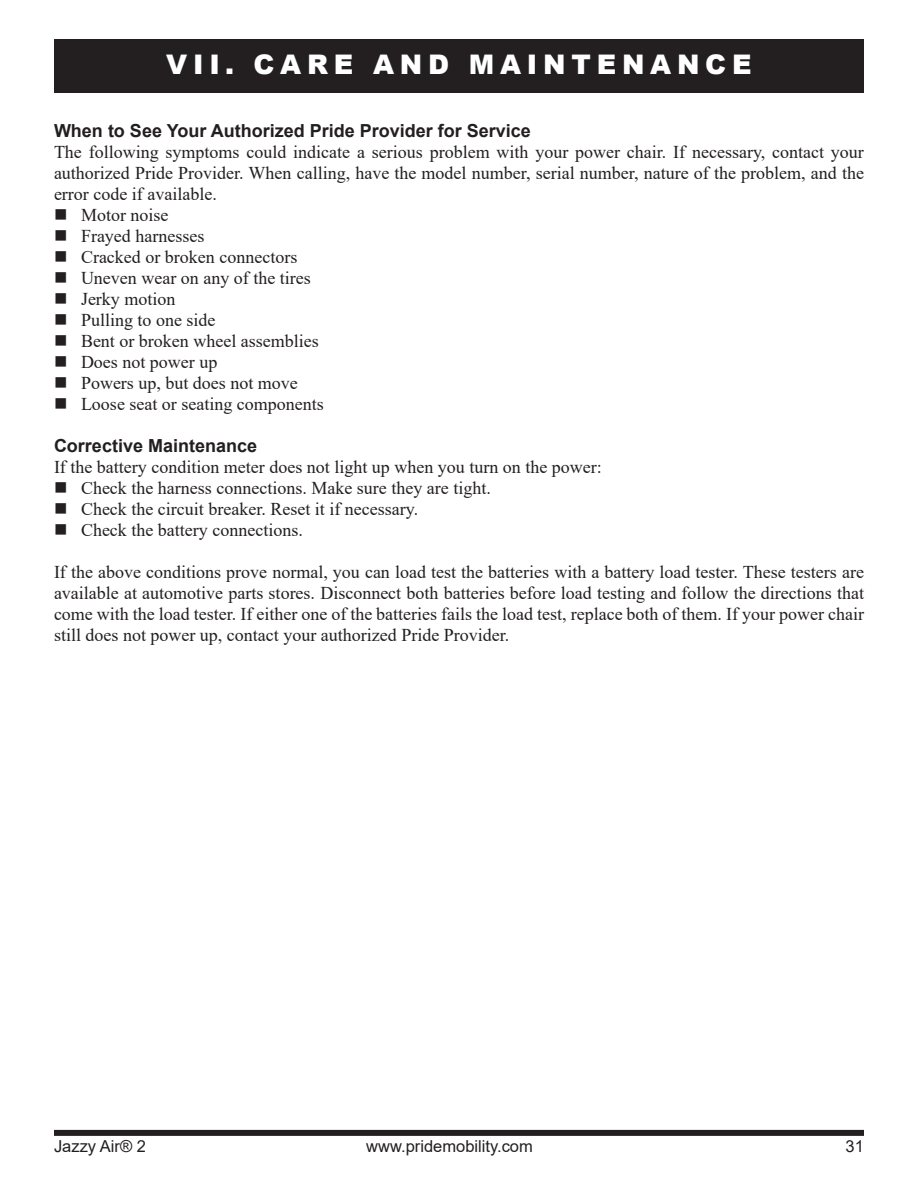
<style>
.page{position:relative;width:918px;height:1188px;background:#fff}
.page>*{position:absolute;margin:0;border:0;box-sizing:border-box;transform-origin:0 0}
.Page_headers{font:900 27px "Arial";letter-spacing:.215em;color:#fff}
.Body_text{font:18px/21px "Times New Roman";color:#231f20;text-align:justify}
.Subheading{font:700 18px "Arial";color:#231f20}
.t1{font:16.5px "Arial";color:#231f20}
</style>
<div class="page">
<div style="left:54px;top:39px;width:810px;height:54px;background:#231f20"></div>
<div style="left:54px;top:1130px;width:810px;height:6px;background:#231f20"></div>
<p class="Page_headers" style="left:166px;top:45px;width:587px">VII. CARE AND MAINTENANCE</p>
<p class="Subheading" style="left:54px;top:118px;width:478px">When to See Your Authorized Pride Provider for Service</p>
<p class="Body_text" style="left:54px;top:141px;width:812px">The following symptoms could indicate a serious problem with your power chair. If necessary, contact your authorized Pride Provider. When calling, have the model number, serial number, nature of the problem, and the error code if available.</p>
<p class="Body_text" style="left:81px;top:204px;width:89px">Motor noise</p>
<p class="Body_text" style="left:81px;top:225px;width:125px">Frayed harnesses</p>
<p class="Body_text" style="left:81px;top:246px;width:218px">Cracked or broken connectors</p>
<p class="Body_text" style="left:81px;top:267px;width:231px">Uneven wear on any of the tires</p>
<p class="Body_text" style="left:81px;top:288px;width:96px">Jerky motion</p>
<p class="Body_text" style="left:81px;top:309px;width:136px">Pulling to one side</p>
<p class="Body_text" style="left:81px;top:330px;width:239px">Bent or broken wheel assemblies</p>
<p class="Body_text" style="left:81px;top:351px;width:138px">Does not power up</p>
<p class="Body_text" style="left:81px;top:372px;width:218px">Powers up, but does not move</p>
<p class="Body_text" style="left:81px;top:393px;width:244px">Loose seat or seating components</p>
<p class="Subheading" style="left:54px;top:433px;width:205px">Corrective Maintenance</p>
<p class="Body_text" style="left:54px;top:456px;width:549px">If the battery condition meter does not light up when you turn on the power:</p>
<p class="Body_text" style="left:81px;top:477px;width:411px">Check the harness connections. Make sure they are tight.</p>
<p class="Body_text" style="left:81px;top:498px;width:339px">Check the circuit breaker. Reset it if necessary.</p>
<p class="Body_text" style="left:81px;top:519px;width:223px">Check the battery connections.</p>
<p class="Body_text" style="left:54px;top:561px;width:812px">If the above conditions prove normal, you can load test the batteries with a battery load tester. These testers are available at automotive parts stores. Disconnect both batteries before load testing and follow the directions that come with the load tester. If either one of the batteries fails the load test, replace both of them. If your power chair still does not power up, contact your authorized Pride Provider.</p>
<p class="t1" style="left:54px;top:1134px;width:93px">Jazzy Air® 2</p>
<p class="t1" style="left:366px;top:1134px;width:168px">www.pridemobility.com</p>
<p class="t1" style="left:846px;top:1134px;width:20px">31</p>
</div>
